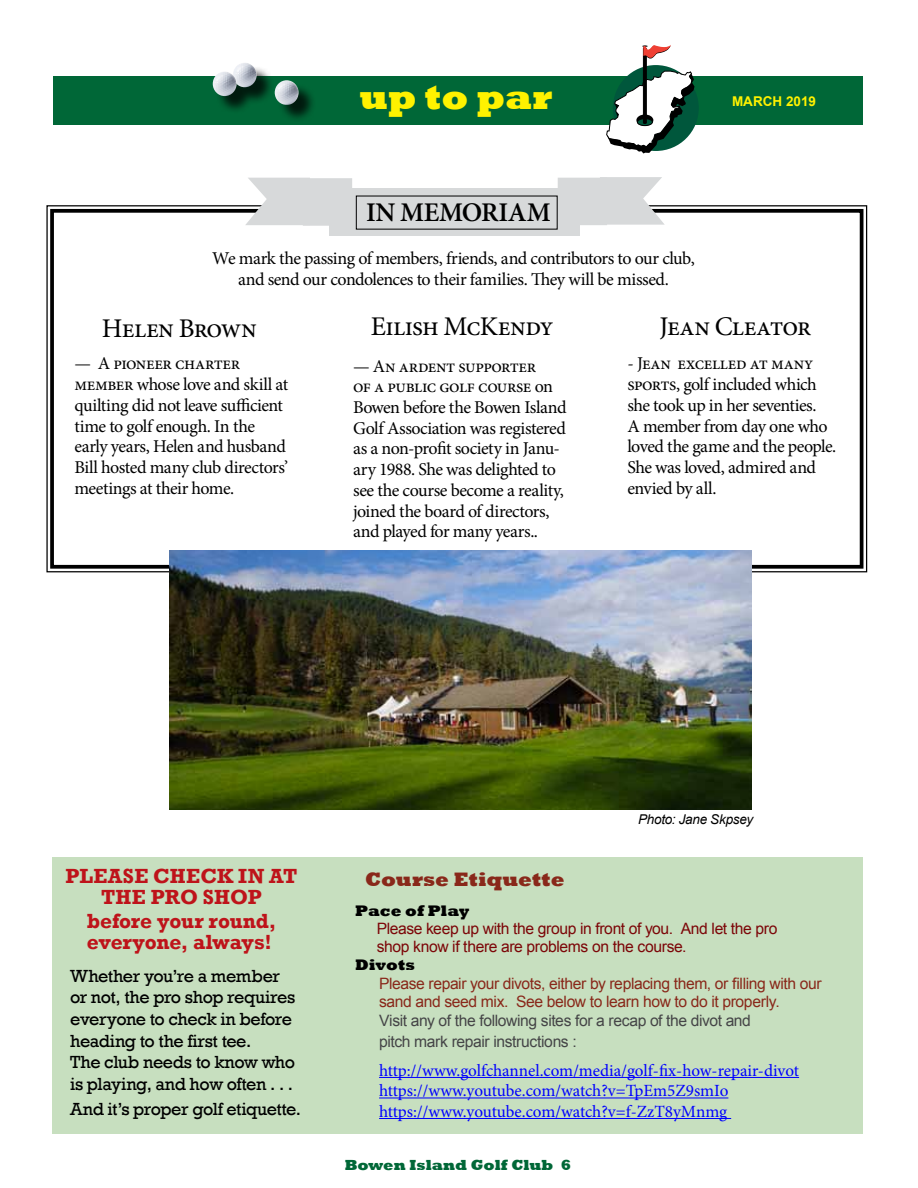
<style>
.page{position:relative;width:918px;height:1188px;background:#fff}
.page>*{position:absolute;margin:0;border:0;box-sizing:border-box;transform-origin:0 0}
.t1{font:800 36px "Rockwell";letter-spacing:-.005em;color:#fff200}
.t2{font:27px "Minion Pro";letter-spacing:-.03em;color:#000}
.t3{font:600 27px "Minion Pro";letter-spacing:-.015em;color:#000}
.t4{font:700 21px/21px "Rockwell";color:#be131a}
.t5{font:800 19.95px "Rockwell";color:#89281a}
.t6{font:18px/20.7px "Minion Pro";letter-spacing:-.025em;color:#000}
.t7{font:18px/21.6px "Rockwell";letter-spacing:-.025em;color:#000}
.t8{font:17.1px/20.5px "Minion Pro";color:#00f}
.t9{font:15.6px/18.8px "Arial";letter-spacing:-.025em;color:#89281a}
.t10{font:15.6px/18px "Arial";letter-spacing:-.025em;color:#7c0608}
.t11{font:15.6px/20.5px "Arial";letter-spacing:-.025em;color:#454547}
.t12{font:800 15.6px "Rockwell";letter-spacing:.005em;color:#000}
.t13{font:800 15px "Rockwell";color:#006737}
.t14{font:italic 13.5px "Arial";letter-spacing:-.02em;color:#000}
.t15{font:700 13.5px "Arial";color:#fff200}
</style>
<div class="page">
<svg style="left:46px;top:205px;width:822px;height:368px"></svg>
<div style="left:50px;top:209px;width:813px;height:360px;border:4px solid #000"></div>
<div style="left:53px;top:76px;width:810px;height:49px;background:#006737"></div>
<div style="left:216px;top:65px;width:101px;height:58px;background:#000;opacity:.75"></div>
<img style="left:275px;top:80px;width:24px;height:25px;border-radius:12px">
<img style="left:233px;top:63px;width:24px;height:24px;border-radius:12px">
<img style="left:213px;top:71px;width:24px;height:25px;border-radius:12px">
<svg style="left:606px;top:45px;width:89px;height:109px"></svg>
<div style="left:329px;top:188px;width:250px;height:48px;background:#d7d9da"></div>
<svg style="left:245px;top:178px;width:107px;height:48px"></svg>
<svg style="left:558px;top:177px;width:107px;height:48px"></svg>
<img style="left:170px;top:550px;width:581px;height:259px">
<div style="left:53px;top:858px;width:810px;height:276px;background:#c7dfbf"></div>
<hr style="left:379px;top:1077px;width:420px;height:1px;background:#00f">
<hr style="left:379px;top:1098px;width:349px;height:1px;background:#00f">
<hr style="left:379px;top:1118px;width:352px;height:1px;background:#00f">
<h1 class="t1" style="left:359px;top:76px;width:194px">up to par</h1>
<p class="t15" style="left:732px;top:92px;width:86px">MARCH 2019</p>
<h2 class="t3" style="left:366px;top:194px;width:186px">IN MEMORIAM</h2>
<p class="t6" style="left:212px;top:247px;width:484px;line-height:21.6px;text-align:center">We mark the passing of members, friends, and contributors to our club, and send our condolences to their families. They will be missed.</p>
<h2 class="t2" style="left:371px;top:308px;width:184px">Eilish McKendy</h2>
<p class="t6" style="left:353px;top:356px;width:215px">— An ardent supporter<br>of a public golf course on<br>Bowen before the Bowen Island<br>Golf Association was registered as a non-profit society in Janu&shy;ary 1988. She was delighted to see the course become a reality, joined the board of directors, and played for many years..</p>
<h2 class="t2" style="left:660px;top:308px;width:153px">Jean Cleator</h2>
<p class="t6" style="left:627px;top:353px;width:210px">- Jean excelled at many sports, golf included which she took up in her seventies.<br>A member from day one who loved the game and the people.<br>She was loved, admired and envied by all.</p>
<h2 class="t2" style="left:102px;top:310px;width:157px">Helen Brown</h2>
<p class="t6" style="left:75px;top:353px;width:215px">— A pioneer charter member whose love and skill at quilting did not leave sufficient time to golf enough. In the early years, Helen and husband<br>Bill hosted many club directors’ meetings at their home.</p>
<p class="t4" style="left:65px;top:865px;width:234px;text-align:center">PLEASE CHECK IN AT<br>THE PRO SHOP</p>
<p class="t4" style="left:87px;top:911px;width:191px">before your round, everyone, always!</p>
<p class="t7" style="left:70px;top:965px;width:227px">Whether you’re a member or not, the pro shop requires everyone to check in before heading to the first tee.<br>The club needs to know who is playing, and how often . . .</p>
<p class="t7" style="left:70px;top:1098px;width:233px">And it’s proper golf etiquette.</p>
<p class="t5" style="left:365px;top:868px;width:201px">Course Etiquette</p>
<p class="t12" style="left:355px;top:902px;width:116px">Pace of Play</p>
<p class="t14" style="left:638px;top:811px;width:116px">Photo: Jane Skpsey</p>
<p class="t10" style="left:377px;top:919px;width:402px">Please keep up with the group in front of you. And let the pro shop know if there are problems on the course.</p>
<p class="t12" style="left:355px;top:956px;width:61px">Divots</p>
<p class="t9" style="left:379px;top:974px;width:444px">Please repair your divots, either by replacing them, or filling with our sand and seed mix. See below to learn how to do it properly.</p>
<p class="t11" style="left:379px;top:1011px;width:373px">Visit any of the following sites for a recap of the divot and pitch mark repair instructions :</p>
<p class="t8" style="left:379px;top:1060px;width:422px">http://www.golfchannel.com/media/golf-fix-how-repair-divot https://www.youtube.com/watch?v=TpEm5Z9smIo https://www.youtube.com/watch?v=f-ZzT8yMnmg</p>
<p class="t13" style="left:345px;top:1157px;width:228px">Bowen Island Golf Club 6</p>
</div>
